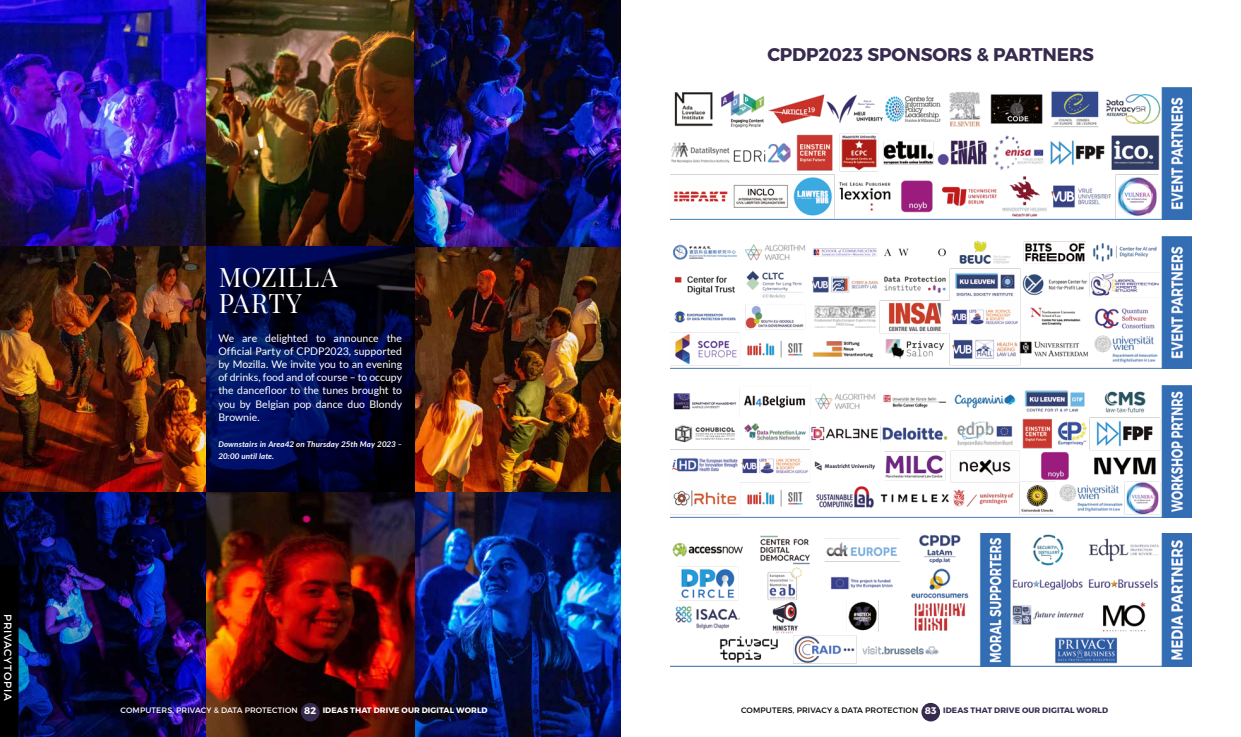
<style>
.page{position:relative;width:1241px;height:737px;background:#fff}
.page>*{position:absolute;margin:0;border:0;box-sizing:border-box;transform-origin:0 0}
.t1{font:26.25px/26.2px "Playfair Display";letter-spacing:.03em;color:#fff}
.t2{font:700 18.38px "Montserrat";letter-spacing:-.01em;color:#362a4e}
.t3{font:10.5px/13.1px "Lato";color:#fff;text-align:justify}
.t4{font:10.5px "Montserrat";letter-spacing:.06em;color:#fff}
.t5{font:7.88px "Montserrat";letter-spacing:.015em;color:#fff}
.t6{font:7.88px "Montserrat";letter-spacing:.015em;color:#000}
.t7{font:italic 700 7.88px/12.4px "Lato";letter-spacing:.02em;color:#fff}
.s1{font-weight:700;font-size:9.62px}
.s2{font-weight:700}
.s3{font-weight:700;font-size:9.62px;color:#fff}
.s4{font-weight:700;color:#362a4e}
</style>
<div class="page">
<img style="left:0;top:492px;width:620px;height:245px">
<img style="left:670px;top:236px;width:521px;height:132px">
<img style="left:670px;top:87px;width:521px;height:132px">
<img style="left:670px;top:534px;width:521px;height:132px">
<img style="left:670px;top:385px;width:521px;height:132px">
<div style="left:301px;top:703px;width:18px;height:18px;background:#362a4e;border-radius:50%"></div>
<div style="left:921px;top:703px;width:18px;height:18px;background:#362a4e;border-radius:50%"></div>
<img style="left:414px;top:246px;width:206px;height:246px">
<img style="left:0;top:0;width:414px;height:492px">
<img style="left:414px;top:0;width:206px;height:246px">
<svg style="left:206px;top:246px;width:208px;height:246px;background:#01093a"></svg>
<div style="left:0;top:565px;width:19px;height:172px;background:#000"></div>
<p class="t4" style="left:14px;top:614px;width:88px;rotate:90deg">PRIVACYTOPIA</p>
<h1 class="t1" style="left:219px;top:262px;width:120px">MOZILLA<br>PARTY</h1>
<p class="t3" style="left:218px;top:331px;width:185px">We are delighted to announce the Official Party of CPDP2023, supported by Mozilla. We invite you to an evening of drinks, food and of course – to occupy the dancefloor to the tunes brought to you by Belgian pop dance duo Blondy Brownie.</p>
<p class="t7" style="left:218px;top:438px;width:185px">Downstairs in Area42 on Thursday 25th May 2023 –<br>20:00 until late.</p>
<h2 class="t2" style="left:767px;top:43px;width:328px">CPDP2023 SPONSORS &amp; PARTNERS</h2>
<p class="t5" style="left:121px;top:705px;width:368px">COMPUTERS, PRIVACY &amp; DATA PROTECTION <span class="s1">82</span> <span class="s2">IDEAS THAT DRIVE OUR DIGITAL WORLD</span></p>
<p class="t6" style="left:741px;top:705px;width:368px">COMPUTERS, PRIVACY &amp; DATA PROTECTION <span class="s3">83</span> <span class="s4">IDEAS THAT DRIVE OUR DIGITAL WORLD</span></p>
</div>
